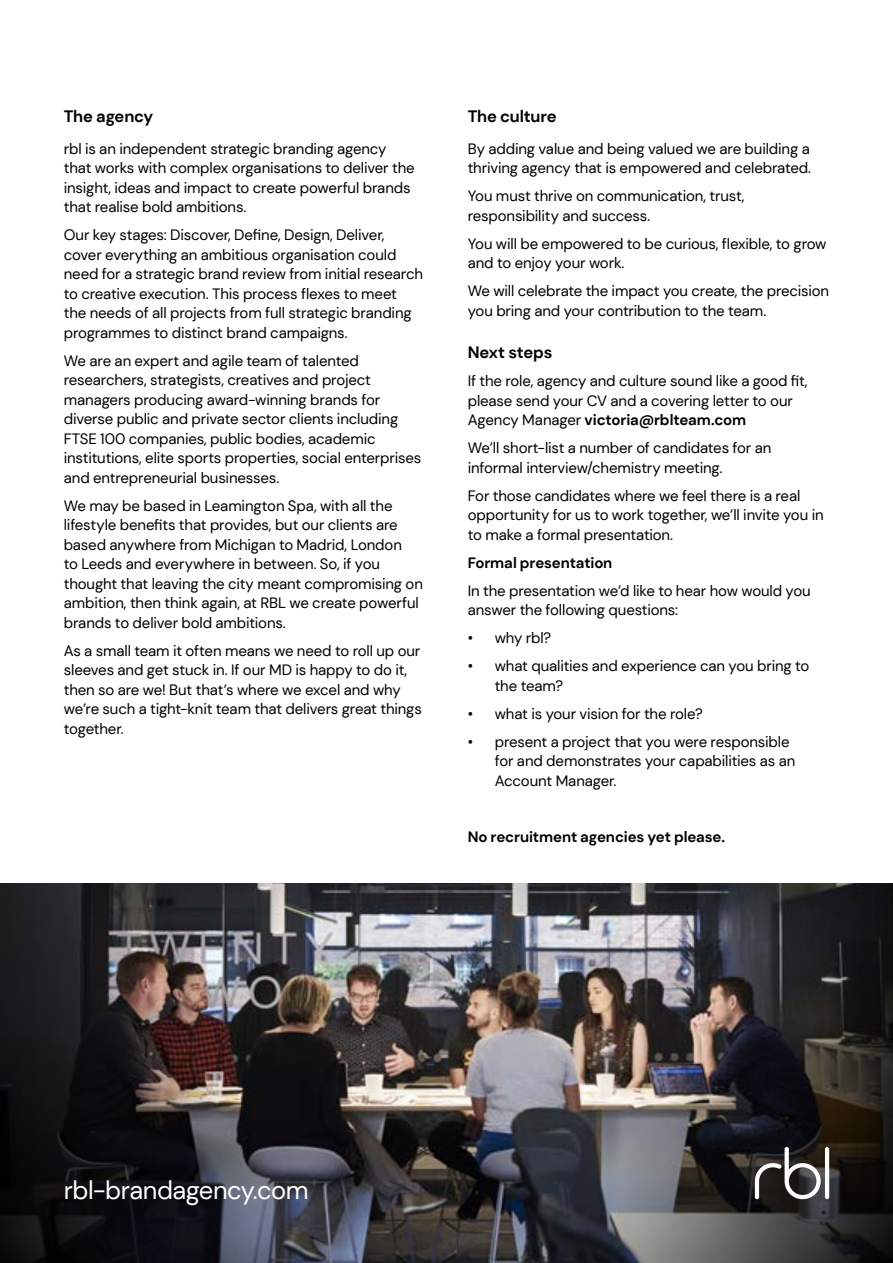
<style>
.page{position:relative;width:893px;height:1263px;background:#fff}
.page>*{position:absolute;margin:0;border:0;box-sizing:border-box;transform-origin:0 0}
.t1{font:25.5px "DM Sans";letter-spacing:-.02em;color:#fff}
.t2{font:700 16.5px "DM Sans";letter-spacing:-.015em;color:#000}
.t3{font:15px/19.5px "DM Sans";letter-spacing:-.01em;color:#000}
.t4{font:700 15px "DM Sans";letter-spacing:-.01em;color:#000}
.s1{font-weight:700}
</style>
<div class="page">
<img style="left:0;top:883px;width:893px;height:380px">
<svg style="left:755px;top:1147px;width:66px;height:52px"></svg>
<hr style="left:825px;top:1147px;width:4px;height:52px;background:#fff;border-radius:2px">
<p class="t2" style="left:64px;top:106px;width:91px">The agency</p>
<p class="t3" style="left:64px;top:139px;width:352px">rbl is an independent strategic branding agency that works with complex organisations to deliver the insight, ideas and impact to create powerful brands that realise bold ambitions.</p>
<p class="t3" style="left:64px;top:225px;width:361px">Our key stages: Discover, Define, Design, Deliver, cover everything an ambitious organisation could need for a strategic brand review from initial research to creative execution. This process flexes to meet the needs of all projects from full strategic branding programmes to distinct brand campaigns.</p>
<p class="t3" style="left:64px;top:351px;width:359px">We are an expert and agile team of talented researchers, strategists, creatives and project managers producing award-winning brands for diverse public and private sector clients including FTSE 100 companies, public bodies, academic institutions, elite sports properties, social enterprises and entrepreneurial businesses.</p>
<p class="t3" style="left:64px;top:496px;width:361px">We may be based in Leamington Spa, with all the lifestyle benefits that provides, but our clients are based anywhere from Michigan to Madrid, London<br>to Leeds and everywhere in between. So, if you thought that leaving the city meant compromising on ambition, then think again, at RBL we create powerful brands to deliver bold ambitions.</p>
<p class="t3" style="left:64px;top:641px;width:360px">As a small team it often means we need to roll up our sleeves and get stuck in. If our MD is happy to do it, then so are we! But that’s where we excel and why we’re such a tight-knit team that delivers great things together.</p>
<p class="t2" style="left:468px;top:106px;width:90px">The culture</p>
<p class="t3" style="left:468px;top:139px;width:345px">By adding value and being valued we are building a thriving agency that is empowered and celebrated.</p>
<p class="t3" style="left:468px;top:186px;width:278px">You must thrive on communication, trust, responsibility and success.</p>
<p class="t3" style="left:468px;top:234px;width:360px">You will be empowered to be curious, flexible, to grow and to enjoy your work.</p>
<p class="t3" style="left:468px;top:281px;width:363px">We will celebrate the impact you create, the precision you bring and your contribution to the team.</p>
<p class="t2" style="left:468px;top:342px;width:86px">Next steps</p>
<p class="t3" style="left:468px;top:371px;width:341px">If the role, agency and culture sound like a good fit, please send your CV and a covering letter to our<br>Agency Manager <span class="s1">victoria@rblteam.com</span></p>
<p class="t3" style="left:468px;top:438px;width:305px">We’ll short-list a number of candidates for an informal interview/chemistry meeting.</p>
<p class="t3" style="left:468px;top:486px;width:357px">For those candidates where we feel there is a real opportunity for us to work together, we’ll invite you in to make a formal presentation.</p>
<p class="t4" style="left:468px;top:553px;width:146px">Formal presentation</p>
<p class="t3" style="left:468px;top:581px;width:345px">In the presentation we’d like to hear how would you answer the following questions:</p>
<p class="t3" style="left:468px;top:628px;width:85px">• why rbl?</p>
<p class="t3" style="left:495px;top:656px;width:316px;text-indent:-27px">• what qualities and experience can you bring to the team?</p>
<p class="t3" style="left:468px;top:704px;width:237px">• what is your vision for the role?</p>
<p class="t3" style="left:495px;top:732px;width:302px;text-indent:-27px">• present a project that you were responsible for and demonstrates your capabilities as an<br>Account Manager.</p>
<p class="t4" style="left:468px;top:827px;width:259px">No recruitment agencies yet please.</p>
<h1 class="t1" style="left:64px;top:1174px;width:246px">rbl-brandagency.com</h1>
</div>
